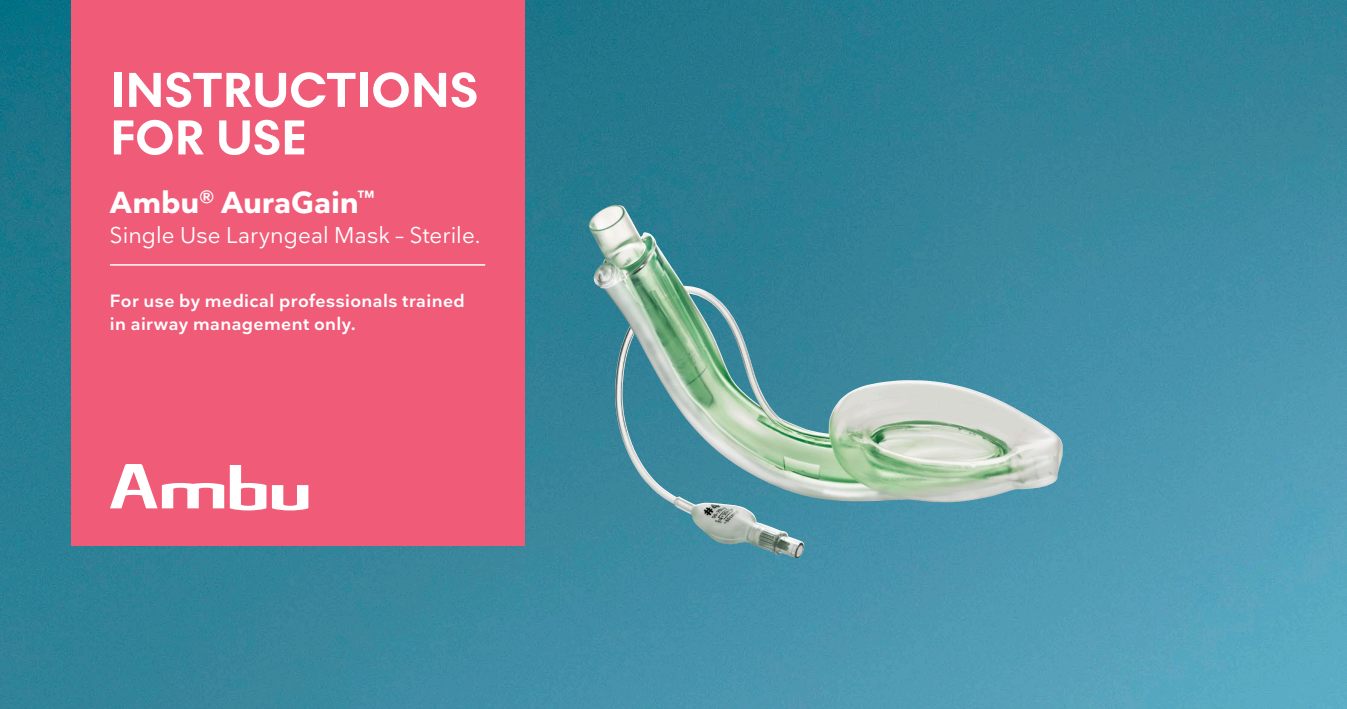
<style>
.page{position:relative;width:1347px;height:709px;background:#fff}
.page>*{position:absolute;margin:0;border:0;box-sizing:border-box;transform-origin:0 0}
.t1{font:700 50px/47.5px "Noir No 1";color:#fff}
.t2{font:700 30px "Nationale";letter-spacing:-.005em;color:#fff}
.t3{font:22.5px "Nationale";letter-spacing:.005em;color:#fff}
.t4{font:600 17.5px/22.5px "Nationale";letter-spacing:.02em;color:#fff}
</style>
<div class="page">
<img style="left:0;top:0;width:1346px;height:709px">
<div style="left:71px;top:0;width:453px;height:546px;background:#f05b78"></div>
<svg style="left:272px;top:485px;width:36px;height:25px"></svg>
<svg style="left:230px;top:465px;width:36px;height:45px"></svg>
<svg style="left:110px;top:464px;width:114px;height:44px"></svg>
<hr style="left:110px;top:264px;width:375px;height:2px;background:#fff">
<img style="left:588px;top:205px;width:216px;height:353px">
<h1 class="t1" style="left:110px;top:66px;width:369px">INSTRUCTIONS<br>FOR USE</h1>
<h2 class="t2" style="left:110px;top:183px;width:266px">Ambu<sup>®</sup> AuraGain<sup>™</sup></h2>
<p class="t3" style="left:110px;top:221px;width:372px">Single Use Laryngeal Mask – Sterile.</p>
<p class="t4" style="left:110px;top:289px;width:356px">For use by medical professionals trained in airway management only.</p>
</div>
